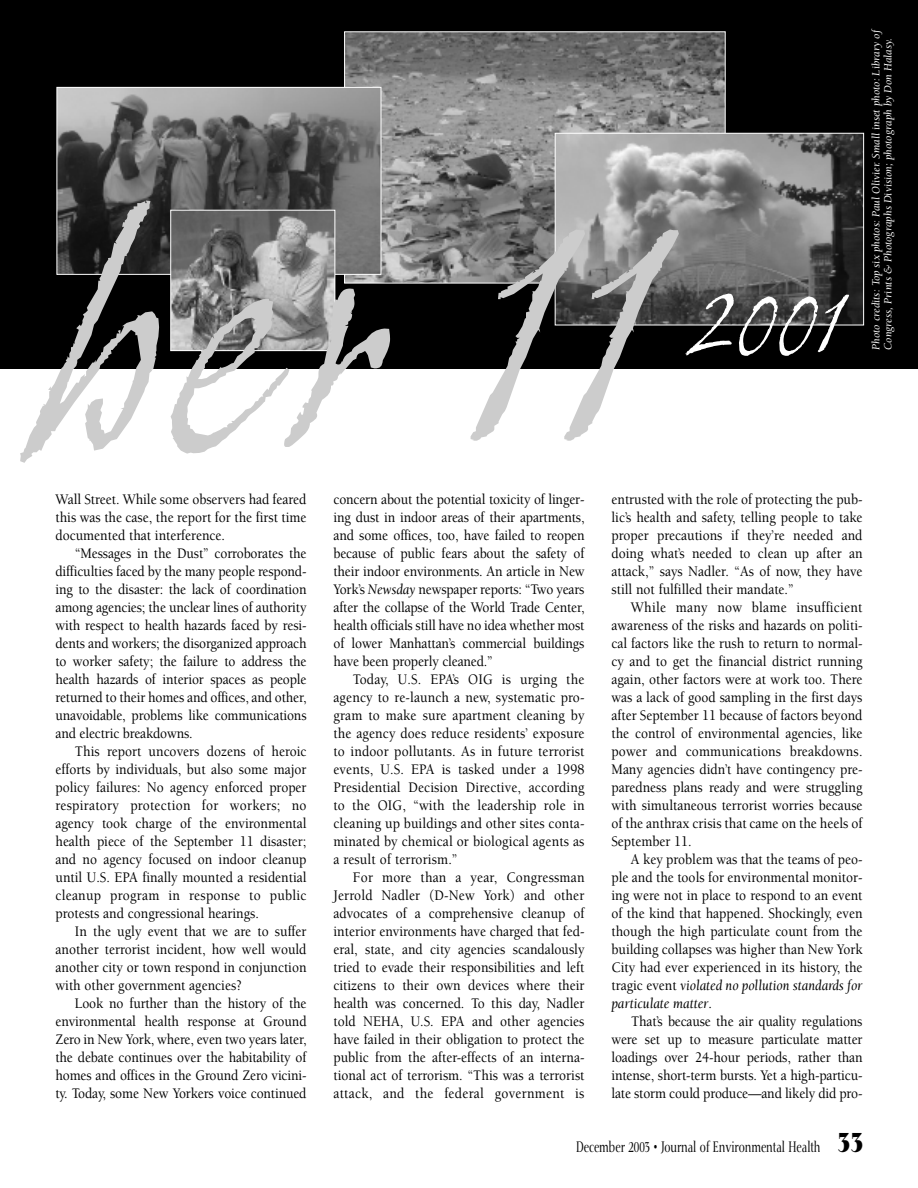
<style>
.page{position:relative;width:918px;height:1188px;background:#fff}
.page>*{position:absolute;margin:0;border:0;box-sizing:border-box;transform-origin:0 0}
.t1{font:italic 330px "Grimshaw Hand ITC";color:#ccc}
.t2{font:italic 90px "Grimshaw Hand ITC";color:#fff}
.t3{font:500 15px/18px "Berkeley";color:#000;text-align:justify;scale:.9 1}
.t4{font:15px "Nofret";color:#000;scale:.7 1}
.t5{font:italic 11.25px/12px "Berkeley";color:#fff}
.s1{font-weight:400;font-style:italic}
.s2{font-weight:700;font-size:27px}
</style>
<div class="page">
<div style="left:0;top:0;width:918px;height:369px;background:#000"></div>
<img style="left:346px;top:33px;width:378px;height:248px">
<img style="left:557px;top:135px;width:305px;height:188px">
<div style="left:555px;top:133px;width:309px;height:192px;border:1px solid #fff"></div>
<img style="left:59px;top:89px;width:320px;height:184px">
<div style="left:57px;top:87px;width:324px;height:188px;border:1px solid #fff"></div>
<img style="left:172px;top:212px;width:161px;height:137px">
<div style="left:170px;top:210px;width:165px;height:141px;border:1px solid #fff"></div>
<h1 class="t1" style="left:26px;top:208px;width:629px">ber 11</h1>
<p class="t3" style="left:56px;top:492px;width:280px">Wall Street. While some observers had feared this was the case, the report for the first time documented that interference.</p>
<p class="t3" style="left:56px;top:546px;width:280px;text-indent:19px">“Messages in the Dust” corroborates the difficulties faced by the many people respond&shy;ing to the disaster: the lack of coordination among agencies; the unclear lines of authority with respect to health hazards faced by resi&shy;dents and workers; the disorganized approach to worker safety; the failure to address the health hazards of interior spaces as people returned to their homes and offices, and other, unavoidable, problems like communications and electric breakdowns.</p>
<p class="t3" style="left:56px;top:744px;width:281px;text-indent:19px">This report uncovers dozens of heroic efforts by individuals, but also some major policy failures: No agency enforced proper respiratory protection for workers; no agency took charge of the environmental health piece of the September 11 disaster; and no agency focused on indoor cleanup until U.S. EPA finally mounted a residential cleanup program in response to public protests and congressional hearings.</p>
<p class="t3" style="left:56px;top:924px;width:280px;text-indent:19px">In the ugly event that we are to suffer another terrorist incident, how well would another city or town respond in conjunction with other government agencies?</p>
<p class="t3" style="left:56px;top:996px;width:281px;text-indent:19px">Look no further than the history of the environmental health response at Ground Zero in New York, where, even two years later, the debate continues over the habitability of homes and offices in the Ground Zero vicini&shy;ty. Today, some New Yorkers voice continued</p>
<h2 class="t2" style="left:692px;top:289px;width:152px">2001</h2>
<p class="t3" style="left:612px;top:492px;width:281px">entrusted with the role of protecting the pub&shy;lic’s health and safety, telling people to take proper precautions if they’re needed and doing what’s needed to clean up after an attack,” says Nadler. “As of now, they have still not fulfilled their mandate.”</p>
<p class="t3" style="left:612px;top:600px;width:281px;text-indent:19px">While many now blame insufficient awareness of the risks and hazards on politi&shy;cal factors like the rush to return to normal&shy;cy and to get the financial district running again, other factors were at work too. There was a lack of good sampling in the first days after September 11 because of factors beyond the control of environmental agencies, like power and communications breakdowns.<br>Many agencies didn’t have contingency pre&shy;paredness plans ready and were struggling with simultaneous terrorist worries because of the anthrax crisis that came on the heels of September 11.</p>
<p class="t3" style="left:611px;top:852px;width:281px;text-indent:20px">A key problem was that the teams of peo&shy;ple and the tools for environmental monitor&shy;ing were not in place to respond to an event of the kind that happened. Shockingly, even though the high particulate count from the building collapses was higher than New York City had ever experienced in its history, the tragic event <span class="s1">violated no pollution standards for particulate matter</span>.</p>
<p class="t3" style="left:612px;top:1014px;width:280px;text-indent:19px">That’s because the air quality regulations were set up to measure particulate matter loadings over 24-hour periods, rather than intense, short-term bursts. Yet a high-particu&shy;late storm could produce—and likely did pro-</p>
<p class="t3" style="left:334px;top:492px;width:281px">concern about the potential toxicity of linger&shy;ing dust in indoor areas of their apartments, and some offices, too, have failed to reopen because of public fears about the safety of their indoor environments. An article in New York’s <span class="s1">Newsday</span> newspaper reports: “Two years after the collapse of the World Trade Center, health officials still have no idea whether most of lower Manhattan’s commercial buildings have been properly cleaned.”</p>
<p class="t3" style="left:334px;top:672px;width:281px;text-indent:19px">Today, U.S. EPA’s OIG is urging the agency to re-launch a new, systematic pro&shy;gram to make sure apartment cleaning by the agency does reduce residents’ exposure to indoor pollutants. As in future terrorist events, U.S. EPA is tasked under a 1998<br>Presidential Decision Directive, according to the OIG, “with the leadership role in cleaning up buildings and other sites conta&shy;minated by chemical or biological agents as a result of terrorism.”</p>
<p class="t3" style="left:334px;top:870px;width:281px;text-indent:19px">For more than a year, Congressman Jerrold Nadler (D-New York) and other advocates of a comprehensive cleanup of interior environments have charged that fed&shy;eral, state, and city agencies scandalously tried to evade their responsibilities and left citizens to their own devices where their health was concerned. To this day, Nadler told NEHA, U.S. EPA and other agencies have failed in their obligation to protect the public from the after-effects of an interna&shy;tional act of terrorism. “This was a terrorist attack, and the federal government is</p>
<p class="t5" style="left:871px;top:350px;width:321px;rotate:-90deg">Photo credits: Top six photos: Paul Olivier. Small inset photo: Library of<br>Congress, Prints &amp; Photographs Division; photograph by Don Halasy.</p>
<p class="t4" style="left:576px;top:1141px;width:412px">December 2003 • Journal of Environmental Health <span class="s2">33</span></p>
</div>
